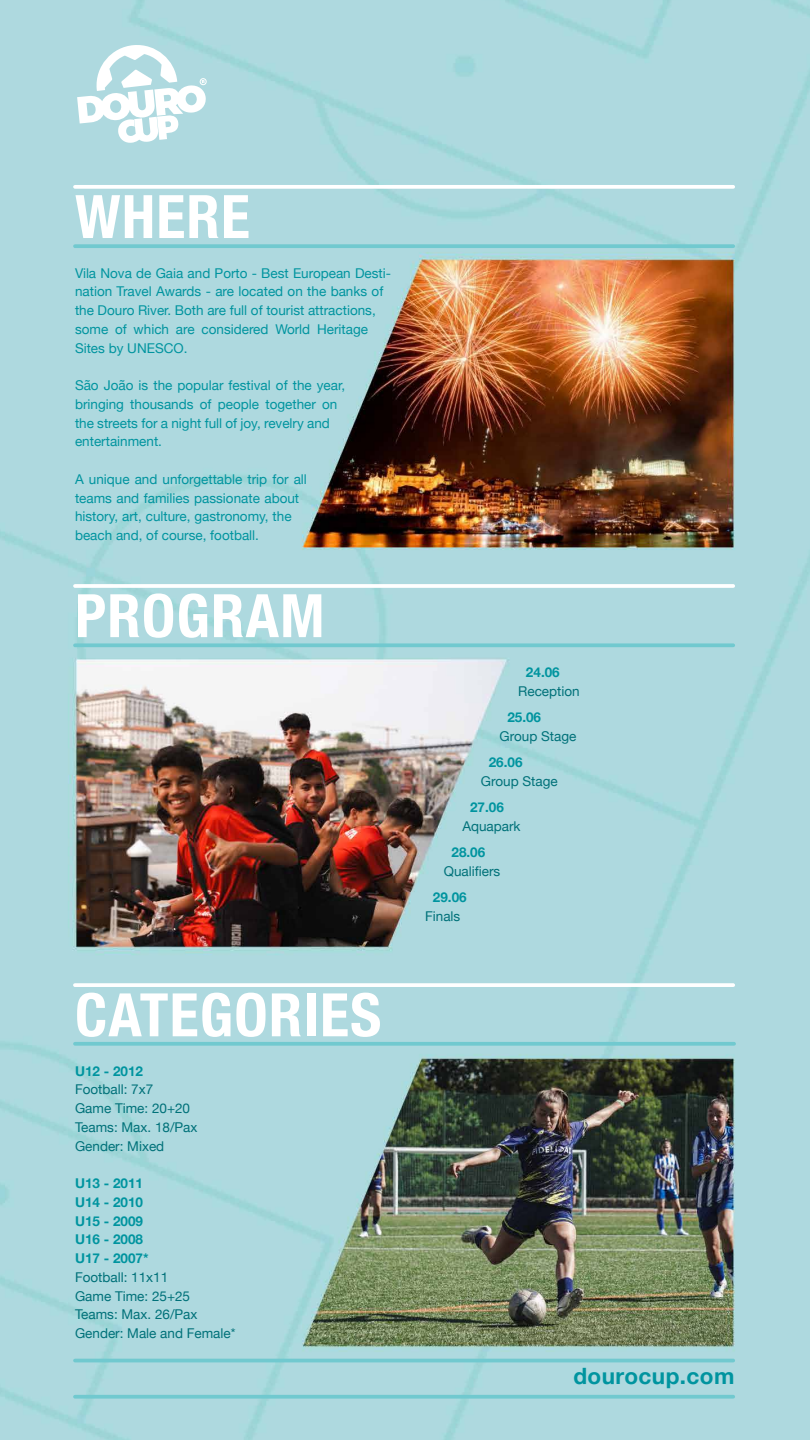
<style>
.page{position:relative;width:810px;height:1440px;background:#fff}
.page>*{position:absolute;margin:0;border:0;box-sizing:border-box;transform-origin:0 0}
.t1{font:700 condensed 60px "Helvetica Neue";letter-spacing:.02em;color:#fff}
.t2{font:700 22.5px "Helvetica Neue";letter-spacing:.02em;color:#00949f}
.t3{font:13.5px/18.8px "Helvetica Neue";color:#00949f}
.t4{font:13.5px/18.8px "Helvetica Neue";color:#007179}
.t5{font:700 13.5px/18.8px "Helvetica Neue";color:#00949f}
</style>
<div class="page">
<img style="left:0;top:0;width:810px;height:1440px">
<svg style="left:75px;top:1042px;width:659px;height:4px;background:#75cad0"></svg>
<svg style="left:75px;top:983px;width:658px;height:4px"></svg>
<svg style="left:77px;top:43px;width:130px;height:101px"></svg>
<svg style="left:75px;top:1395px;width:658px;height:4px;background:#76cad0"></svg>
<hr style="left:75px;top:1359px;width:658px;height:3px;background:#71c9cf">
<svg style="left:75px;top:244px;width:658px;height:4px;background:#75cacf"></svg>
<svg style="left:75px;top:185px;width:658px;height:4px"></svg>
<svg style="left:75px;top:643px;width:658px;height:4px;background:#77cad0"></svg>
<hr style="left:75px;top:584px;width:658px;height:4px;background:#fff">
<h1 class="t1" style="left:75px;top:167px;width:176px">WHERE</h1>
<p class="t3" style="left:75px;top:264px;width:318px">Vila Nova de Gaia and Porto - Best European Desti&shy;nation Travel Awards - are located on the banks of the Douro River. Both are full of tourist attractions, some of which are considered World Heritage Sites by UNESCO.</p>
<p class="t3" style="left:75px;top:377px;width:272px">São João is the popular festival of the year, bringing thousands of people together on the streets for a night full of joy, revelry and entertainment.</p>
<p class="t3" style="left:75px;top:471px;width:233px">A unique and unforgettable trip for all teams and families passionate about history, art, culture, gastronomy, the beach and, of course, football.</p>
<h1 class="t1" style="left:75px;top:566px;width:251px">PROGRAM</h1>
<h1 class="t1" style="left:75px;top:965px;width:308px">CATEGORIES</h1>
<p class="t5" style="left:75px;top:1062px;width:70px">U12 - 2012</p>
<p class="t4" style="left:75px;top:1081px;width:124px">Football: 7x7<br>Game Time: 20+20<br>Teams: Max. 18/Pax<br>Gender: Mixed</p>
<p class="t5" style="left:75px;top:1174px;width:75px">U13 - 2011<br>U14 - 2010<br>U15 - 2009<br>U16 - 2008<br>U17 - 2007*</p>
<p class="t4" style="left:75px;top:1269px;width:162px">Football: 11x11<br>Game Time: 25+25<br>Teams: Max. 26/Pax<br>Gender: Male and Female*</p>
<p class="t5" style="left:526px;top:663px;width:35px">24.06</p>
<p class="t4" style="left:518px;top:682px;width:63px">Reception</p>
<p class="t5" style="left:507px;top:708px;width:35px">25.06</p>
<p class="t4" style="left:500px;top:727px;width:78px">Group Stage</p>
<p class="t5" style="left:489px;top:753px;width:35px">26.06</p>
<p class="t4" style="left:481px;top:772px;width:78px">Group Stage</p>
<p class="t5" style="left:470px;top:798px;width:35px">27.06</p>
<p class="t4" style="left:462px;top:817px;width:60px">Aquapark</p>
<p class="t5" style="left:452px;top:843px;width:35px">28.06</p>
<p class="t4" style="left:444px;top:862px;width:58px">Qualifiers</p>
<p class="t5" style="left:433px;top:888px;width:35px">29.06</p>
<p class="t4" style="left:425px;top:907px;width:37px">Finals</p>
<h2 class="t2" style="left:573px;top:1358px;width:163px">dourocup.com</h2>
</div>
